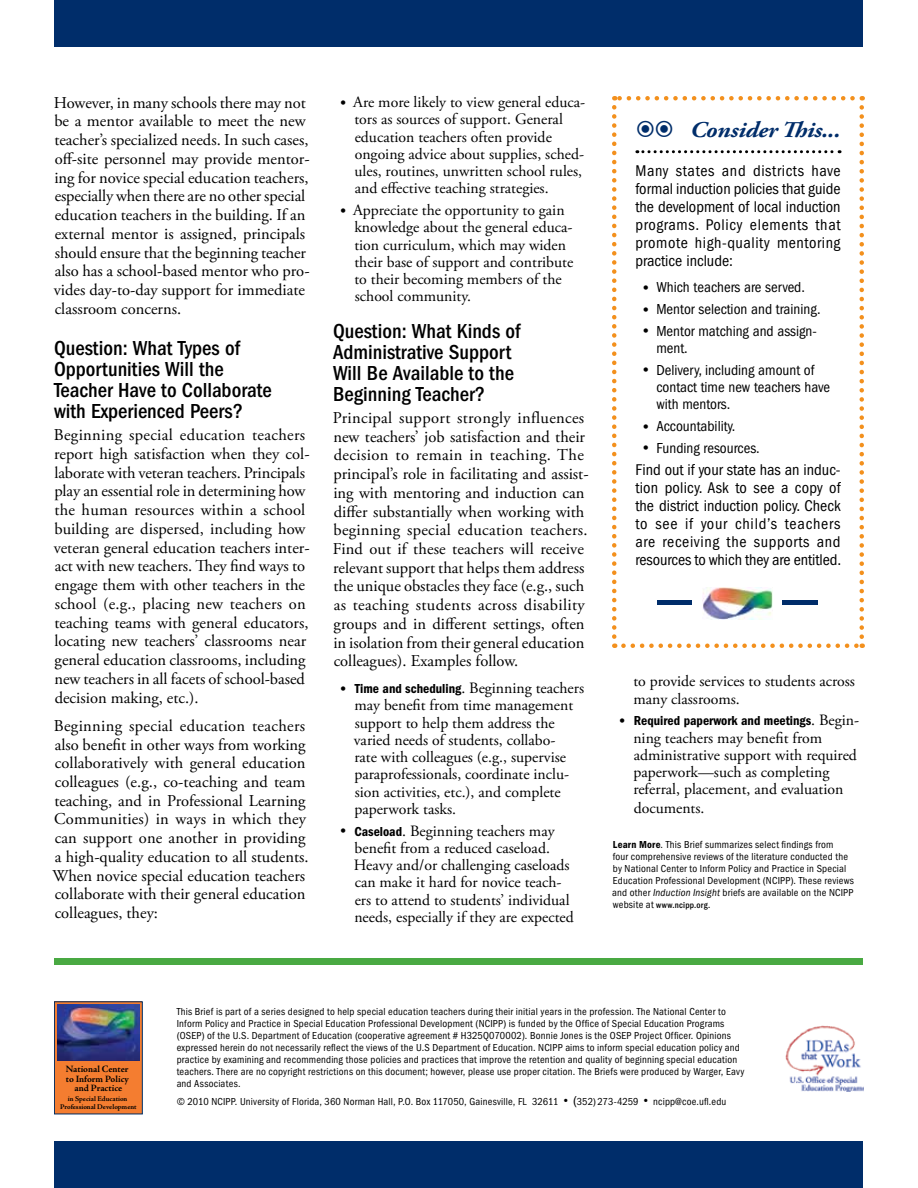
<style>
.page{position:relative;width:918px;height:1188px;background:#fff}
.page>*{position:absolute;margin:0;border:0;box-sizing:border-box;transform-origin:0 0}
.t1{font:italic 700 22.5px "Adobe Garamond Pro";letter-spacing:-.015em;color:#002d6a;scale:1.1 1}
.t2{font:500 condensed 21px/21px "ITC Franklin Gothic Std";color:#000}
.t3{font:16.5px/18.8px "Adobe Garamond Pro";color:#000}
.t4{font:condensed 16.2px/18px "ITC Franklin Gothic Std";letter-spacing:.035em;color:#000;text-align:justify}
.t5{font:15.75px/17.2px "Adobe Garamond Pro";color:#000}
.t6{font:condensed 15px/17.2px "ITC Franklin Gothic Std";color:#000}
.t7{font:13.5px "ITC Franklin Gothic Std Dm Cd";color:#000}
.t8{font:condensed 10.5px/12px "ITC Franklin Gothic Std";letter-spacing:.02em;color:#000}
.t9{font:700 9.75px/9.8px "Adobe Jenson Pro";letter-spacing:-.005em;color:#000;text-align:center}
.t10{font:500 condensed 9px "ITC Franklin Gothic Std";letter-spacing:.03em;color:#000}
.t11{font:700 7.35px/8.1px "Adobe Jenson Pro";letter-spacing:-.005em;color:#000;text-align:center}
.s1{font-family:"ITC Franklin Gothic Std Dm Cd";font-size:13.5px}
.s2{font-family:"Adobe Garamond Pro";font-size:15.75px}
.s3{font-family:"ITC Franklin Gothic Std Dm Cd";font-stretch:normal}
.s4{font-style:italic}
.s5{font-weight:400;font-size:10.5px}
.s6{font-size:13.5px}
</style>
<div class="page">
<div style="left:55px;top:0;width:808px;height:46px;background:#002d6a"></div>
<div style="left:55px;top:1141px;width:808px;height:47px;background:#002d6a"></div>
<div style="left:55px;top:958px;width:808px;height:7px;background:#49a942"></div>
<img style="left:785px;top:1025px;width:79px;height:67px">
<div style="left:54px;top:1002px;width:88px;height:112px;background:#f47d30"></div>
<div style="left:54px;top:1001px;width:89px;height:113px;border:1px solid #002d62"></div>
<img style="left:57px;top:1004px;width:83px;height:56px">
<svg style="left:637px;top:150px;width:203px;height:3px"></svg>
<hr style="left:658px;top:600px;width:160px;height:4px;background:#002d6a">
<div style="left:693px;top:584px;width:89px;height:39px;background:#fff"></div>
<img style="left:702px;top:587px;width:70px;height:33px">
<svg style="left:612px;top:107px;width:4px;height:541px"></svg>
<svg style="left:623px;top:644px;width:240px;height:4px"></svg>
<svg style="left:860px;top:96px;width:4px;height:541px"></svg>
<svg style="left:614px;top:96px;width:239px;height:4px"></svg>
<p class="t3" style="left:54px;top:94px;width:257px">However, in many schools there may not be a mentor available to meet the new teacher’s specialized needs. In such cases, off-site personnel may provide mentor&shy;ing for novice special education teachers, especially when there are no other special education teachers in the building. If an external mentor is assigned, principals should ensure that the beginning teacher also has a school-based mentor who pro&shy;vides day-to-day support for immediate classroom concerns.</p>
<p class="t2" style="left:54px;top:338px;width:219px">Question: What Types of<br>Opportunities Will the<br>Teacher Have to Collaborate with Experienced Peers?</p>
<p class="t3" style="left:54px;top:426px;width:257px">Beginning special education teachers report high satisfaction when they col&shy;laborate with veteran teachers. Principals play an essential role in determining how the human resources within a school building are dispersed, including how veteran general education teachers inter&shy;act with new teachers. They find ways to engage them with other teachers in the school (e.g., placing new teachers on teaching teams with general educators, locating new teachers’ classrooms near general education classrooms, including new teachers in all facets of school-based decision making, etc.).</p>
<p class="t3" style="left:53px;top:717px;width:258px">Beginning special education teachers also benefit in other ways from working collaboratively with general education colleagues (e.g., co-teaching and team teaching, and in Professional Learning Communities) in ways in which they can support one another in providing a high-quality education to all students.<br>When novice special education teachers collaborate with their general education colleagues, they:</p>
<p class="t5" style="left:354px;top:94px;width:232px;text-indent:-14px">• Are more likely to view general educa&shy;tors as sources of support. General education teachers often provide ongoing advice about supplies, sched&shy;ules, routines, unwritten school rules, and effective teaching strategies.</p>
<p class="t5" style="left:354px;top:202px;width:220px;text-indent:-14px">• Appreciate the opportunity to gain knowledge about the general educa&shy;tion curriculum, which may widen their base of support and contribute to their becoming members of the school community.</p>
<p class="t2" style="left:333px;top:320px;width:189px">Question: What Kinds of<br>Administrative Support<br>Will Be Available to the<br>Beginning Teacher?</p>
<p class="t3" style="left:333px;top:409px;width:257px">Principal support strongly influences new teachers’ job satisfaction and their decision to remain in teaching. The principal’s role in facilitating and assist&shy;ing with mentoring and induction can differ substantially when working with beginning special education teachers.<br>Find out if these teachers will receive relevant support that helps them address the unique obstacles they face (e.g., such as teaching students across disability groups and in different settings, often in isolation from their general education colleagues). Examples follow.</p>
<p class="t5" style="left:354px;top:680px;width:232px;text-indent:-14px">• <span class="s1">Time and scheduling</span>. Beginning teachers may benefit from time management support to help them address the varied needs of students, collabo-<br>rate with colleagues (e.g., supervise paraprofessionals, coordinate inclu&shy;sion activities, etc.), and complete paperwork tasks.</p>
<p class="t5" style="left:354px;top:823px;width:221px;text-indent:-14px">• <span class="s1">Caseload</span>. Beginning teachers may benefit from a reduced caseload.<br>Heavy and/or challenging caseloads can make it hard for novice teach&shy;ers to attend to students’ individual needs, especially if they are expected</p>
<h1 class="t1" style="left:690px;top:117px;width:138px">Consider This...</h1>
<p class="t4" style="left:635px;top:162px;width:207px">Many states and districts have formal induction policies that guide the development of local induction programs. Policy elements that promote high-quality mentoring practice include:</p>
<p class="t6" style="left:643px;top:279px;width:163px">• Which teachers are served.</p>
<p class="t6" style="left:643px;top:301px;width:179px">• Mentor selection and training.</p>
<p class="t6" style="left:656px;top:322px;width:162px;text-indent:-13px">• Mentor matching and assign&shy;ment.</p>
<p class="t6" style="left:656px;top:361px;width:175px;text-indent:-13px">• Delivery, including amount of contact time new teachers have with mentors.</p>
<p class="t6" style="left:643px;top:418px;width:94px">• Accountability.</p>
<p class="t6" style="left:643px;top:439px;width:118px">• Funding resources.</p>
<p class="t4" style="left:635px;top:461px;width:207px">Find out if your state has an induc&shy;tion policy. Ask to see a copy of the district induction policy. Check to see if your child’s teachers are receiving the supports and resources to which they are entitled.</p>
<p class="t5" style="left:633px;top:673px;width:223px">to provide services to students across many classrooms.</p>
<p class="t7" style="left:619px;top:713px;width:241px">• Required paperwork and meetings<span class="s2">. Begin-</span></p>
<p class="t5" style="left:633px;top:730px;width:225px">ning teachers may benefit from administrative support with required paperwork—such as completing referral, placement, and evaluation</p>
<p class="t5" style="left:634px;top:800px;width:72px">documents.</p>
<p class="t8" style="left:612px;top:838px;width:243px"><span class="s3">Learn More</span>. This Brief summarizes select findings from<br>four comprehensive reviews of the literature conducted the by National Center to Inform Policy and Practice in Special Education Professional Development (NCIPP). These reviews and other <span class="s4">Induction Insight</span> briefs are available on the NCIPP</p>
<p class="t10" style="left:613px;top:900px;width:99px"><span class="s5">website at</span> www.ncipp.org.</p>
<p class="t9" style="left:66px;top:1064px;width:65px">National Center to Inform Policy and Practice</p>
<p class="t11" style="left:60px;top:1094px;width:78px">in Special Education<br>Professional Development</p>
<p class="t8" style="left:177px;top:1005px;width:569px">This Brief is part of a series designed to help special education teachers during their initial years in the profession. The National Center to Inform Policy and Practice in Special Education Professional Development (NCIPP) is funded by the Office of Special Education Programs (OSEP) of the U.S. Department of Education (cooperative agreement # H325Q070002). Bonnie Jones is the OSEP Project Officer. Opinions expressed herein do not necessarily reflect the views of the U.S Department of Education. NCIPP aims to inform special education policy and practice by examining and recommending those policies and practices that improve the retention and quality of beginning special education teachers. There are no copyright restrictions on this document; however, please use proper citation. The Briefs were produced by Warger, Eavy and Associates.</p>
<p class="t8" style="left:177px;top:1095px;width:551px">© 2010 NCIPP. University of Florida, 360 Norman Hall, P.O. Box 117050, Gainesville, FL 32611 • <span class="s6">(</span>352)273-4259 • ncipp@coe.ufl.edu</p>
</div>
